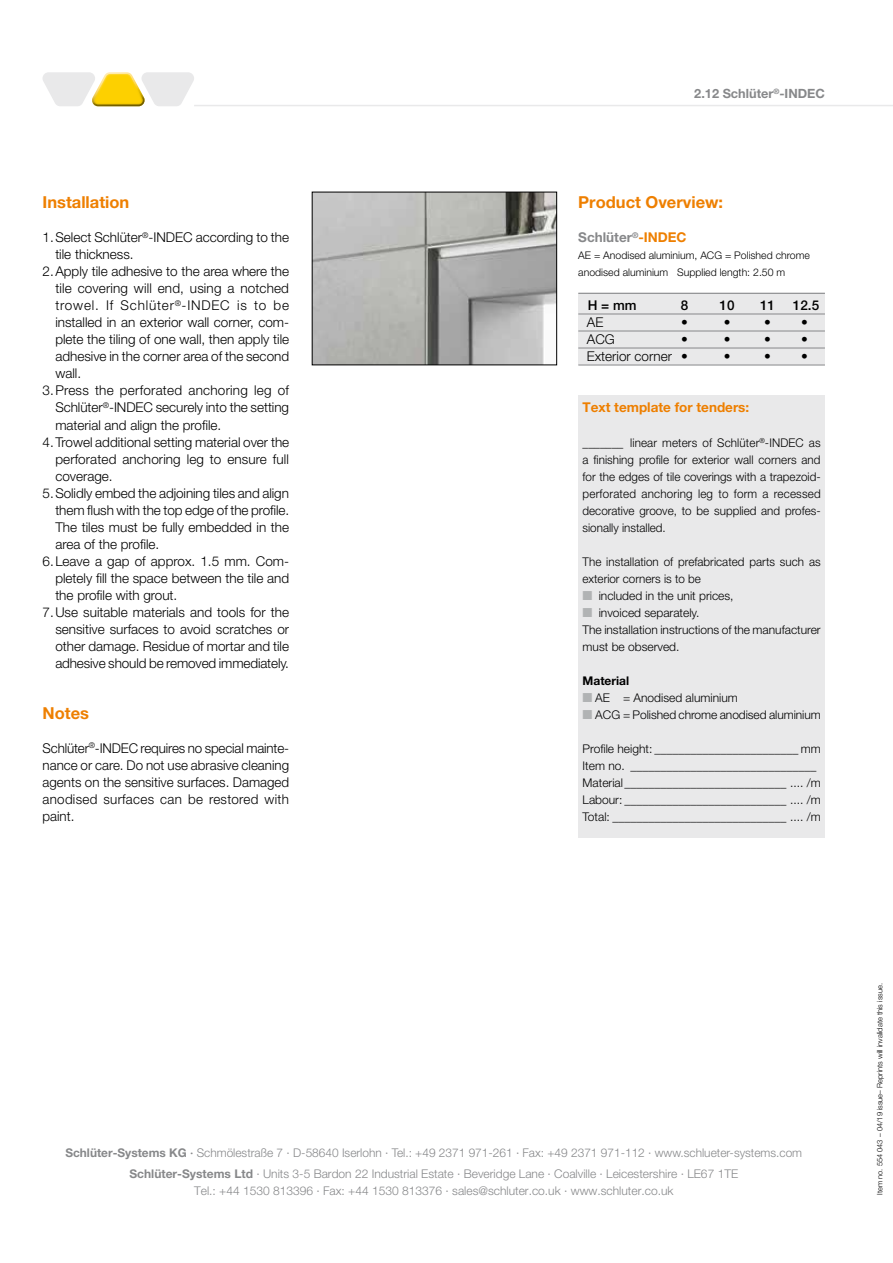
<style>
.page{position:relative;width:893px;height:1263px;background:#fff}
.page>*{position:absolute;margin:0;border:0;box-sizing:border-box;transform-origin:0 0}
.Überschrift{font:700 16.5px "Helvetica Neue LT Pro";color:#ee7f00}
.Fließtext{font:300 13.5px/17px "Helvetica Neue LT Pro";color:#000;text-align:justify}
.Tabelle_Fuß{font:300 13.5px "Helvetica Neue LT Pro";color:#000}
.Textbausteine_Übersc{font:700 13.5px "Helvetica Neue LT Pro";color:#ee7f00}
.Überschrift_Produkte{font:700 13.5px "Helvetica Neue LT Pro";color:#87888a}
.Tabelle_Kopf{font:500 13.5px "Helvetica Neue LT Pro";color:#000}
.t1{font:700 12.75px "Helvetica Neue LT Pro";color:#87888a}
.Textbaustein_1__Zeil{font:300 12px/17px "Helvetica Neue LT Pro";color:#000;text-align:justify}
.t2{font:300 12px/21.3px "Helvetica Neue LT Pro";color:#87888a;text-align:center}
.Textbaustein{font:300 12px/17px "Helvetica Neue LT Pro";color:#000}
.Textbaustein-2{font:700 12px "Helvetica Neue LT Pro";color:#000}
.Material_und_Länge_7{font:300 10.5px/17px "Helvetica Neue LT Pro";color:#000}
.Fließtext-2{font:300 7.5px "Helvetica Neue LT Pro";color:#000}
.s1{color:#ee7f00}
.s2{font-weight:700}
.s3{font-weight:500}
</style>
<div class="page">
<hr style="left:194px;top:105px;width:699px;height:1px;background:#e9e9ea">
<svg style="left:43px;top:72px;width:151px;height:34px"></svg>
<div style="left:578px;top:293px;width:247px;height:72px;background:#e9e9ea"></div>
<hr style="left:578px;top:293px;width:247px;height:1px;background:#87888a">
<hr style="left:578px;top:314px;width:247px;height:1px;background:#87888a">
<hr style="left:578px;top:331px;width:247px;height:1px;background:#87888a">
<hr style="left:578px;top:348px;width:247px;height:1px;background:#87888a">
<hr style="left:578px;top:365px;width:247px;height:1px;background:#87888a">
<div style="left:578px;top:395px;width:247px;height:443px;background:#e9e9ea"></div>
<img style="left:314px;top:194px;width:241px;height:169px">
<div style="left:312px;top:192px;width:245px;height:173px;border:1px solid #000"></div>
<p class="Überschrift" style="left:43px;top:192px;width:88px">Installation</p>
<p class="Fließtext" style="left:55px;top:229px;width:235px;text-indent:-13px">1.Select Schlüter<sup>®</sup>-INDEC according to the tile thickness.</p>
<p class="Fließtext" style="left:55px;top:263px;width:235px;text-indent:-13px">2.Apply tile adhesive to the area where the tile covering will end, using a notched trowel. If Schlüter<sup>®</sup>-INDEC is to be installed in an exterior wall corner, com&shy;plete the tiling of one wall, then apply tile adhesive in the corner area of the second wall.</p>
<p class="Fließtext" style="left:55px;top:382px;width:235px;text-indent:-13px">3.Press the perforated anchoring leg of Schlüter<sup>®</sup>-INDEC securely into the setting material and align the profile.</p>
<p class="Fließtext" style="left:55px;top:433px;width:235px;text-indent:-13px">4.Trowel additional setting material over the perforated anchoring leg to ensure full coverage.</p>
<p class="Fließtext" style="left:55px;top:484px;width:235px;text-indent:-13px">5.Solidly embed the adjoining tiles and align them flush with the top edge of the profile.<br>The tiles must be fully embedded in the area of the profile.</p>
<p class="Fließtext" style="left:55px;top:552px;width:235px;text-indent:-13px">6.Leave a gap of approx. 1.5 mm. Com&shy;pletely fill the space between the tile and the profile with grout.</p>
<p class="Fließtext" style="left:55px;top:603px;width:235px;text-indent:-13px">7.Use suitable materials and tools for the sensitive surfaces to avoid scratches or other damage. Residue of mortar and tile adhesive should be removed immediately.</p>
<p class="Überschrift" style="left:43px;top:702px;width:48px">Notes</p>
<p class="Fließtext" style="left:43px;top:739px;width:248px">Schlüter<sup>®</sup>-INDEC requires no special mainte&shy;nance or care. Do not use abrasive cleaning agents on the sensitive surfaces. Damaged anodised surfaces can be restored with paint.</p>
<p class="t1" style="left:694px;top:86px;width:132px">2.12 Schlüter<sup>®</sup>-INDEC</p>
<p class="Überschrift" style="left:578px;top:192px;width:146px">Product Overview:</p>
<p class="Überschrift_Produkte" style="left:578px;top:229px;width:110px">Schlüter<sup>®</sup><span class="s1">-INDEC</span></p>
<p class="Material_und_Länge_7" style="left:578px;top:247px;width:233px">AE = Anodised aluminium, ACG = Polished chrome anodised aluminium Supplied length: 2.50 m</p>
<p class="Tabelle_Kopf" style="left:588px;top:298px;width:50px">H = mm</p>
<p class="Tabelle_Kopf" style="left:681px;top:298px;width:9px">8</p>
<p class="Tabelle_Kopf" style="left:720px;top:298px;width:17px">10</p>
<p class="Tabelle_Kopf" style="left:760px;top:298px;width:17px">11</p>
<p class="Tabelle_Kopf" style="left:793px;top:298px;width:28px">12.5</p>
<p class="Tabelle_Fuß" style="left:587px;top:314px;width:18px">AE</p>
<p class="Tabelle_Fuß" style="left:681px;top:314px;width:8px">•</p>
<p class="Tabelle_Fuß" style="left:724px;top:314px;width:8px">•</p>
<p class="Tabelle_Fuß" style="left:764px;top:314px;width:45px">• •</p>
<p class="Tabelle_Fuß" style="left:587px;top:331px;width:30px">ACG</p>
<p class="Tabelle_Fuß" style="left:681px;top:331px;width:8px">•</p>
<p class="Tabelle_Fuß" style="left:724px;top:331px;width:8px">•</p>
<p class="Tabelle_Fuß" style="left:764px;top:331px;width:45px">• •</p>
<p class="Tabelle_Fuß" style="left:587px;top:348px;width:103px">Exterior corner •</p>
<p class="Tabelle_Fuß" style="left:724px;top:348px;width:8px">•</p>
<p class="Tabelle_Fuß" style="left:764px;top:348px;width:45px">• •</p>
<p class="Textbausteine_Übersc" style="left:583px;top:399px;width:168px">Text template for tenders:</p>
<p class="Textbaustein_1__Zeil" style="left:583px;top:433px;width:240px">_______ linear meters of Schlüter<sup>®</sup>-INDEC as a finishing profile for exterior wall corners and for the edges of tile coverings with a trapezoid&shy;perforated anchoring leg to form a recessed decorative groove, to be supplied and profes&shy;sionally installed.</p>
<p class="Textbaustein_1__Zeil" style="left:583px;top:553px;width:240px">The installation of prefabricated parts such as exterior corners is to be</p>
<p class="Textbaustein_1__Zeil" style="left:599px;top:587px;width:136px">included in the unit prices,</p>
<p class="Textbaustein_1__Zeil" style="left:599px;top:604px;width:102px">invoiced separately.</p>
<p class="Textbaustein" style="left:583px;top:621px;width:240px">The installation instructions of the manufacturer must be observed.</p>
<p class="Textbaustein-2" style="left:583px;top:673px;width:48px">Material</p>
<p class="Textbaustein_1__Zeil" style="left:595px;top:689px;width:144px">AE = Anodised aluminium</p>
<p class="Textbaustein_1__Zeil" style="left:595px;top:706px;width:227px">ACG = Polished chrome anodised aluminium</p>
<p class="Textbaustein" style="left:583px;top:740px;width:240px">Profile height: ________________________ mm</p>
<p class="Textbaustein" style="left:583px;top:757px;width:235px">Item no. _______________________________</p>
<p class="Textbaustein" style="left:583px;top:774px;width:240px">Material ___________________________ .... /m</p>
<p class="Textbaustein" style="left:583px;top:791px;width:240px">Labour: ___________________________ .... /m</p>
<p class="Textbaustein" style="left:583px;top:808px;width:240px">Total: _____________________________ .... /m</p>
<p class="t2" style="left:65px;top:1141px;width:738px"><span class="s2">Schlüter-Systems KG</span> <span class="s3">·</span> Schmölestraße 7 · D-58640 Iserlohn · Tel.: +49 2371 971-261 · Fax: +49 2371 971-112 · www.schlueter-systems.com<br><span class="s2">Schlüter-Systems Ltd</span> · Units 3-5 Bardon 22 Industrial Estate · Beveridge Lane · Coalville · Leicestershire · LE67 1TE</p>
<p class="t2" style="left:194px;top:1180px;width:481px">Tel.: +44 1530 813396 · Fax: +44 1530 813376 · sales@schluter.co.uk · www.schluter.co.uk</p>
<p class="Fließtext-2" style="left:875px;top:1195px;width:213px;rotate:-90deg">Item no. 554 043 – 04/19 issue– Reprints will invalidate this issue.</p>
</div>
